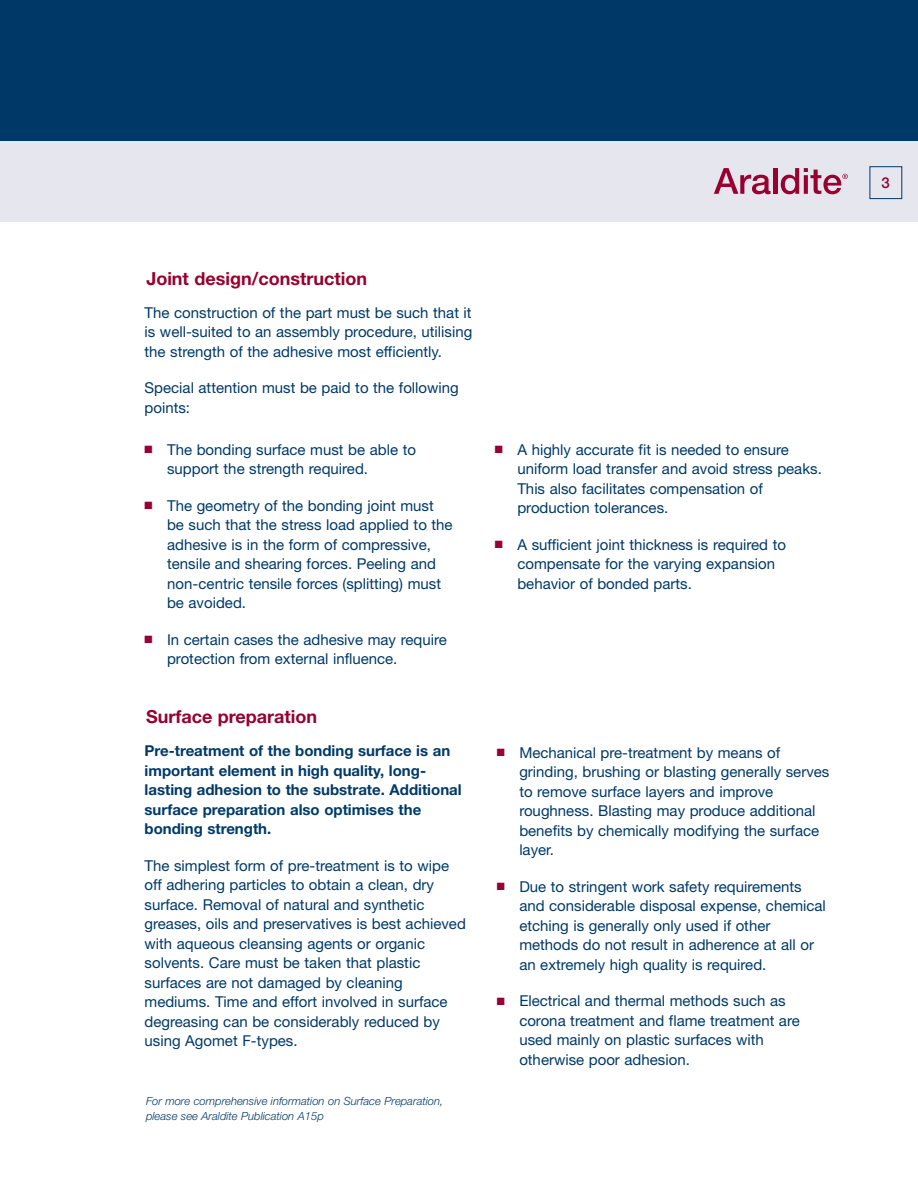
<style>
.page{position:relative;width:918px;height:1188px;background:#fff}
.page>*{position:absolute;margin:0;border:0;box-sizing:border-box;transform-origin:0 0}
.t1{font:700 18px "Helvetica Neue";color:#970031}
.t2{font:15px/19.5px "Helvetica Neue";color:#003967}
.t3{font:700 15px/19.5px "Helvetica Neue";color:#003967}
.t4{font:500 15px "Helvetica Neue";color:#970031}
.t5{font:italic 300 11.25px/15px "Helvetica Neue";color:#003967}
.s1{color:#970031}
</style>
<div class="page">
<div style="left:0;top:1px;width:918px;height:221px;background:#e6e6ee"></div>
<svg style="left:714px;top:168px;width:57px;height:26px"></svg>
<hr style="left:773px;top:168px;width:4px;height:26px;background:#970031">
<svg style="left:781px;top:168px;width:67px;height:26px"></svg>
<div style="left:0;top:0;width:918px;height:140px;background:#003967"></div>
<div style="left:870px;top:166px;width:32px;height:33px;border:1px solid #003967"></div>
<p class="t1" style="left:146px;top:272px;width:222px">Joint design/construction</p>
<p class="t2" style="left:145px;top:304px;width:329px;text-align:justify">The construction of the part must be such that it is well-suited to an assembly procedure, utilising the strength of the adhesive most efficiently.</p>
<p class="t2" style="left:145px;top:380px;width:316px">Special attention must be paid to the following points:</p>
<p class="t2" style="left:167px;top:441px;width:250px;text-indent:-22px"><span class="s1">■</span> The bonding surface must be able to support the strength required.</p>
<p class="t2" style="left:167px;top:497px;width:287px;text-indent:-22px"><span class="s1">■</span> The geometry of the bonding joint must be such that the stress load applied to the adhesive is in the form of compressive, tensile and shearing forces. Peeling and non-centric tensile forces (splitting) must be avoided.</p>
<p class="t2" style="left:167px;top:631px;width:281px;text-indent:-22px"><span class="s1">■</span> In certain cases the adhesive may require protection from external influence.</p>
<p class="t1" style="left:146px;top:710px;width:173px">Surface preparation</p>
<p class="t3" style="left:145px;top:742px;width:319px">Pre-treatment of the bonding surface is an important element in high quality, long&shy;lasting adhesion to the substrate. Additional surface preparation also optimises the bonding strength.</p>
<p class="t2" style="left:145px;top:857px;width:323px">The simplest form of pre-treatment is to wipe off adhering particles to obtain a clean, dry surface. Removal of natural and synthetic greases, oils and preservatives is best achieved with aqueous cleansing agents or organic solvents. Care must be taken that plastic surfaces are not damaged by cleaning mediums. Time and effort involved in surface degreasing can be considerably reduced by using Agomet F-types.</p>
<p class="t5" style="left:146px;top:1094px;width:299px">For more comprehensive information on Surface Preparation, please see Araldite Publication A15p</p>
<p class="t2" style="left:517px;top:441px;width:306px;text-indent:-22px"><span class="s1">■</span> A highly accurate fit is needed to ensure uniform load transfer and avoid stress peaks.<br>This also facilitates compensation of production tolerances.</p>
<p class="t2" style="left:517px;top:536px;width:270px;text-indent:-22px"><span class="s1">■</span> A sufficient joint thickness is required to compensate for the varying expansion behavior of bonded parts.</p>
<p class="t2" style="left:519px;top:744px;width:312px;text-indent:-22px"><span class="s1">■</span> Mechanical pre-treatment by means of grinding, brushing or blasting generally serves to remove surface layers and improve roughness. Blasting may produce additional benefits by chemically modifying the surface layer.</p>
<p class="t2" style="left:519px;top:878px;width:308px;text-indent:-22px"><span class="s1">■</span> Due to stringent work safety requirements and considerable disposal expense, chemical etching is generally only used if other methods do not result in adherence at all or an extremely high quality is required.</p>
<p class="t2" style="left:519px;top:993px;width:282px;text-indent:-22px"><span class="s1">■</span> Electrical and thermal methods such as corona treatment and flame treatment are used mainly on plastic surfaces with otherwise poor adhesion.</p>
<p class="t4" style="left:882px;top:177px;width:10px">3</p>
</div>
